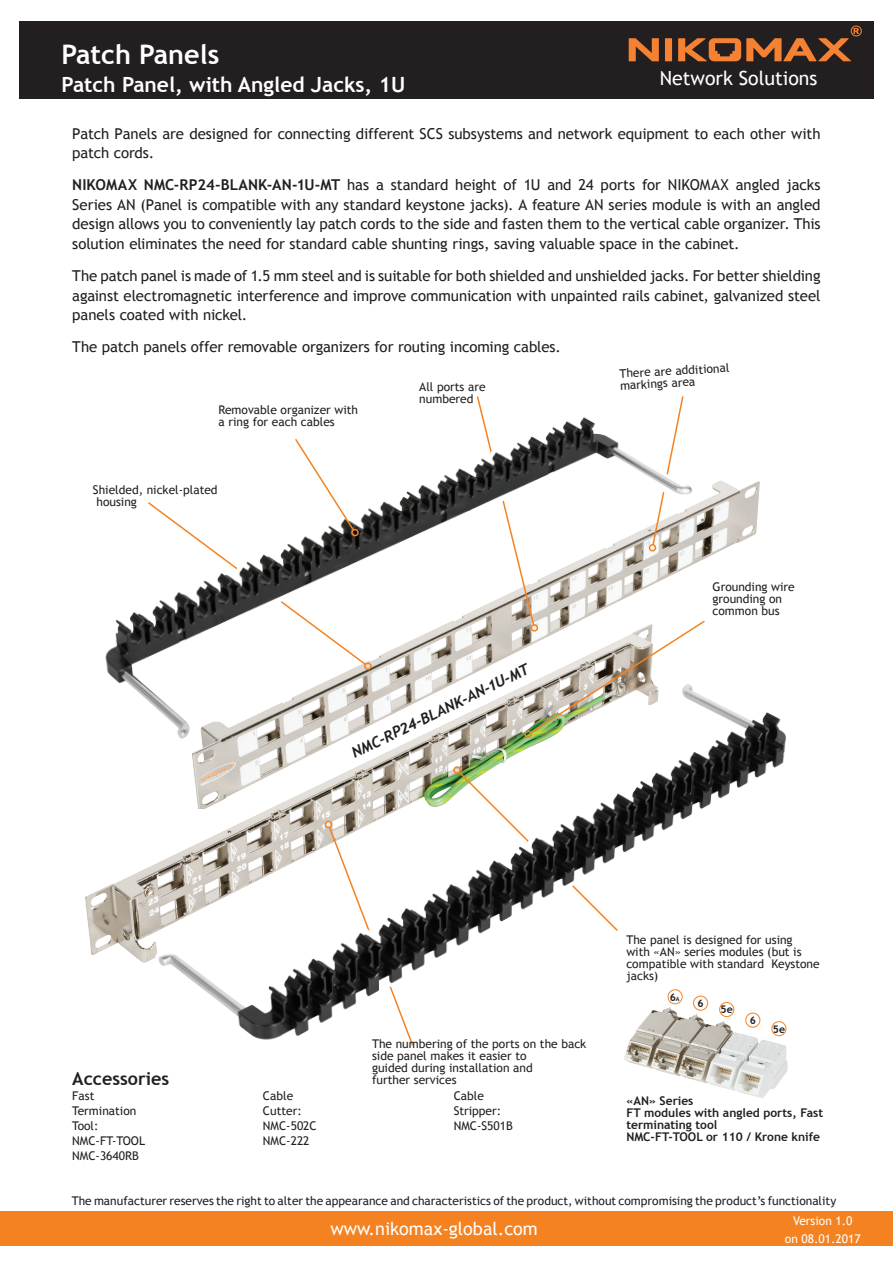
<style>
.page{position:relative;width:893px;height:1263px;background:#fff}
.page>*{position:absolute;margin:0;border:0;box-sizing:border-box;transform-origin:0 0}
.t1{font:700 27px "Trebuchet MS";color:#fff}
.NMC_-_Main_Headers{font:700 21px "Trebuchet MS";color:#fff}
.t2{font:19.5px "Trebuchet MS";color:#fff}
.t3{font:18px "Trebuchet MS";color:#fff}
.NMC_-_Upper_Headers{font:700 18px "Trebuchet MS";color:#231f20}
.NMC_-_Main_Text{font:15px/19.5px "Trebuchet MS";letter-spacing:-.005em;color:#231f20;text-align:justify}
.NMC_-_Main_Text-2{font:italic 700 15px "Trebuchet";color:#231f20}
.NMC_-_Captions{font:12px/12px "Trebuchet MS";color:#231f20}
.Accessories{font:12px "Trebuchet MS";color:#231f20}
.NMC_-_Captions-2{font:700 12px/12px "Trebuchet MS";color:#231f20}
.t4{font:12px/18px "Trebuchet MS";color:#fff;text-align:center}
.NMC_-_Disclaimer{font:700 10.5px "Trebuchet MS";color:#231f20}
.s1{font-weight:700}
.s2{font-size:6px}
</style>
<div class="page">
<div style="left:19px;top:21px;width:855px;height:78px;background:#231f20"></div>
<svg style="left:629px;top:26px;width:233px;height:35px"></svg>
<div style="left:0;top:1212px;width:893px;height:34px;background:#f58220"></div>
<img style="left:657px;top:1070px;width:130px;height:28px">
<img style="left:85px;top:785px;width:703px;height:285px">
<img style="left:105px;top:396px;width:681px;height:389px">
<svg style="left:146px;top:437px;width:222px;height:229px"></svg>
<div style="left:351px;top:529px;width:8px;height:7px;border:2px solid #f58220;border-radius:50%"></div>
<h1 class="t1" style="left:62px;top:37px;width:159px">Patch Panels</h1>
<p class="NMC_-_Main_Headers" style="left:62px;top:71px;width:345px">Patch Panel, with Angled Jacks, 1U</p>
<h3 class="t2" style="left:660px;top:66px;width:159px">Network Solutions</h3>
<h3 class="t2" style="left:678px;top:70px;width:159px">Network Solutions</h3>
<p class="NMC_-_Main_Text" style="left:72px;top:124px;width:750px">Patch Panels are designed for connecting different SCS subsystems and network equipment to each other with patch cords.</p>
<p class="NMC_-_Main_Text" style="left:72px;top:176px;width:750px"><span class="s1">NIKOMAX NMC-RP24-BLANK-AN-1U-MT</span> has a standard height of 1U and 24 ports for NIKOMAX angled jacks Series AN (Panel is compatible with any standard keystone jacks). A feature AN series module is with an angled design allows you to conveniently lay patch cords to the side and fasten them to the vertical cable organizer. This solution eliminates the need for standard cable shunting rings, saving valuable space in the cabinet.</p>
<p class="NMC_-_Main_Text" style="left:72px;top:266px;width:750px">The patch panel is made of 1.5 mm steel and is suitable for both shielded and unshielded jacks. For better shielding against electromagnetic interference and improve communication with unpainted rails cabinet, galvanized steel panels coated with nickel.</p>
<p class="NMC_-_Main_Text" style="left:72px;top:338px;width:490px">The patch panels offer removable organizers for routing incoming cables.</p>
<p class="NMC_-_Captions" style="left:219px;top:404px;width:141px">Removable organizer with</p>
<p class="NMC_-_Captions" style="left:219px;top:416px;width:118px">a ring for each cables</p>
<p class="NMC_-_Captions" style="left:93px;top:484px;width:126px">Shielded, nickel-plated</p>
<p class="NMC_-_Captions" style="left:97px;top:496px;width:42px">housing</p>
<p class="NMC_-_Captions" style="left:419px;top:381px;width:68px">All ports are</p>
<p class="NMC_-_Captions" style="left:419px;top:393px;width:56px">numbered</p>
<p class="NMC_-_Main_Text-2" style="left:348px;top:745px;width:198px;rotate:-26deg">NMC-RP24-BLANK-AN-1U-MT</p>
<p class="NMC_-_Captions" style="left:619px;top:368px;width:112px;rotate:-3deg">There are additional</p>
<p class="NMC_-_Captions" style="left:620px;top:380px;width:77px;rotate:-3deg">markings area</p>
<p class="NMC_-_Captions" style="left:713px;top:581px;width:84px">Grounding wire</p>
<p class="NMC_-_Captions" style="left:713px;top:593px;width:71px">grounding on</p>
<p class="NMC_-_Captions" style="left:713px;top:605px;width:69px">common bus</p>
<p class="NMC_-_Upper_Headers" style="left:72px;top:1067px;width:99px">Accessories</p>
<p class="Accessories" style="left:72px;top:1088px;width:24px">Fast</p>
<p class="Accessories" style="left:72px;top:1103px;width:66px">Termination</p>
<p class="Accessories" style="left:72px;top:1118px;width:28px">Tool:</p>
<p class="Accessories" style="left:72px;top:1133px;width:74px">NMC-FT-TOOL</p>
<p class="Accessories" style="left:72px;top:1148px;width:68px">NMC-3640RB</p>
<p class="Accessories" style="left:263px;top:1088px;width:32px">Cable</p>
<p class="Accessories" style="left:263px;top:1103px;width:40px">Cutter:</p>
<p class="Accessories" style="left:263px;top:1118px;width:55px">NMC-502C</p>
<p class="Accessories" style="left:263px;top:1133px;width:48px">NMC-222</p>
<p class="NMC_-_Captions" style="left:372px;top:1038px;width:216px">The numbering of the ports on the back</p>
<p class="NMC_-_Captions" style="left:372px;top:1050px;width:156px">side panel makes it easier to</p>
<p class="NMC_-_Captions" style="left:372px;top:1062px;width:162px">guided during installation and</p>
<p class="NMC_-_Captions" style="left:372px;top:1074px;width:86px">further services</p>
<p class="Accessories" style="left:454px;top:1088px;width:32px">Cable</p>
<p class="Accessories" style="left:454px;top:1103px;width:49px">Stripper:</p>
<p class="Accessories" style="left:454px;top:1118px;width:61px">NMC-S501B</p>
<p class="NMC_-_Captions" style="left:626px;top:934px;width:195px">The panel is designed for using<br>with «AN» series modules (but is compatible with standard Keystone jacks)</p>
<p class="NMC_-_Disclaimer" style="left:670px;top:990px;width:11px">6<span class="s2">A</span></p>
<p class="NMC_-_Disclaimer" style="left:697px;top:997px;width:8px">6</p>
<p class="NMC_-_Disclaimer" style="left:721px;top:1003px;width:14px">5e</p>
<p class="NMC_-_Disclaimer" style="left:750px;top:1014px;width:8px">6</p>
<p class="NMC_-_Disclaimer" style="left:773px;top:1022px;width:14px">5e</p>
<p class="NMC_-_Captions-2" style="left:626px;top:1095px;width:69px">«AN» Series</p>
<p class="NMC_-_Captions-2" style="left:626px;top:1107px;width:198px">FT modules with angled ports, Fast terminating tool</p>
<p class="NMC_-_Captions-2" style="left:626px;top:1131px;width:195px">NMC-FT-TOOL or 110 / Krone knife</p>
<p class="NMC_-_Captions" style="left:72px;top:1194px;width:766px">The manufacturer reserves the right to alter the appearance and characteristics of the product, without compromising the product’s functionality</p>
<p class="t3" style="left:330px;top:1218px;width:209px">www.nikomax-global.com</p>
<p class="t4" style="left:785px;top:1211px;width:77px">Version 1.0<br>on 08.01.2017</p>
<p class="t4" style="left:783px;top:1219px;width:77px">on 08.01.2017</p>
</div>
